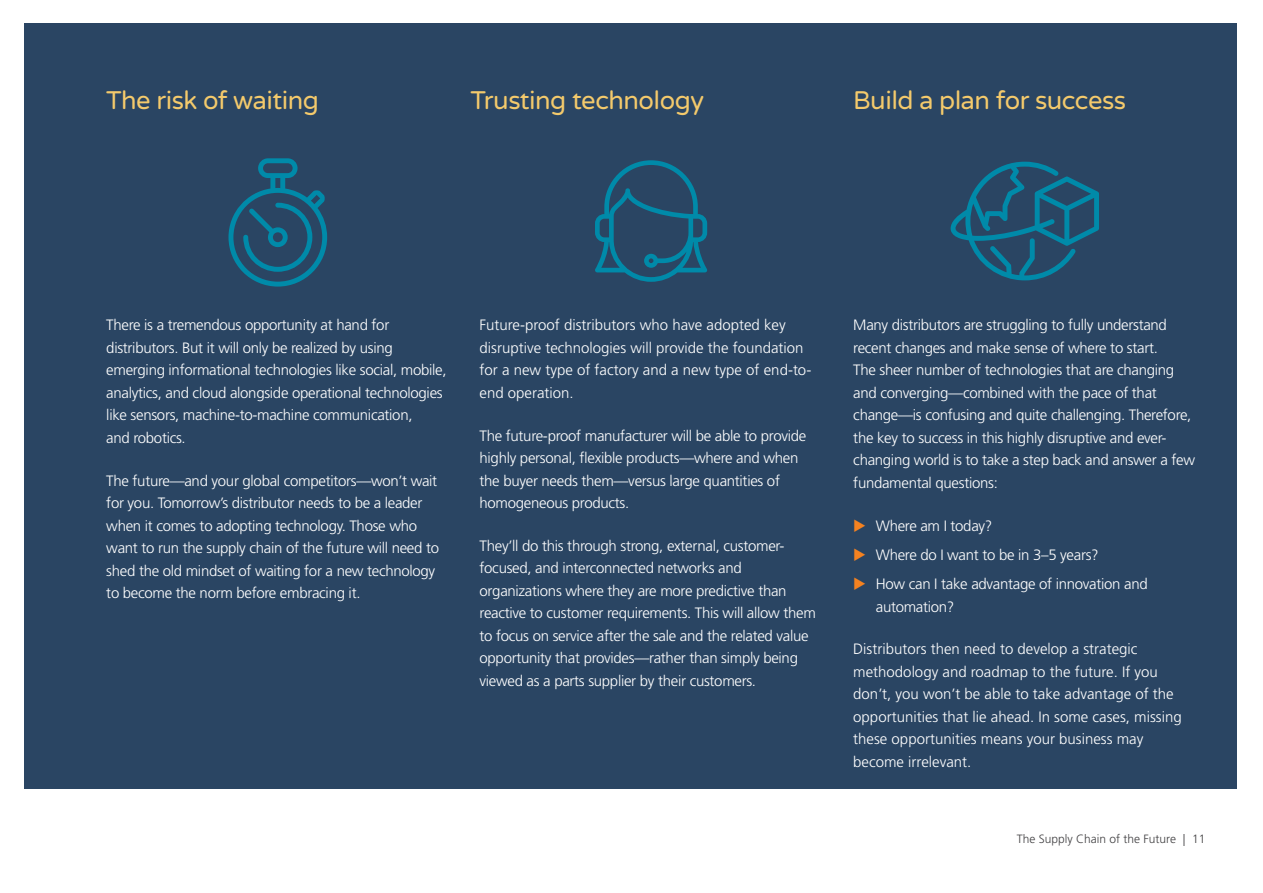
<style>
.page{position:relative;width:1263px;height:893px;background:#fff}
.page>*{position:absolute;margin:0;border:0;box-sizing:border-box;transform-origin:0 0}
.Subheading_Yellow{font:25.5px "Varela Round";letter-spacing:-.02em;color:#f4ca6c}
.Text_10_15_White{font:300 15px/22.5px "Frutiger LT Std";letter-spacing:-.02em;color:#fff}
.Text_10_15_White-2{font:300 15px/22.5px "Frutiger LT Std";color:#fff}
.t1{font:300 12px "Frutiger LT Std";color:#414042}
</style>
<div class="page">
<div style="left:24px;top:23px;width:1212px;height:765px;background:#2a4563"></div>
<svg style="left:228px;top:158px;width:99px;height:129px"></svg>
<svg style="left:595px;top:160px;width:112px;height:122px"></svg>
<svg style="left:950px;top:162px;width:149px;height:118px"></svg>
<p class="Subheading_Yellow" style="left:106px;top:86px;width:214px">The risk of waiting</p>
<p class="Subheading_Yellow" style="left:471px;top:86px;width:235px">Trusting technology</p>
<p class="Subheading_Yellow" style="left:853px;top:86px;width:274px">Build a plan for success</p>
<p class="Text_10_15_White" style="left:106px;top:314px;width:342px">There is a tremendous opportunity at hand for distributors. But it will only be realized by using emerging informational technologies like social, mobile, analytics, and cloud alongside operational technologies like sensors, machine-to-machine communication,<br>and robotics.</p>
<p class="Text_10_15_White" style="left:106px;top:469px;width:334px">The future—and your global competitors—won’t wait for you. Tomorrow’s distributor needs to be a leader when it comes to adopting technology. Those who want to run the supply chain of the future will need to shed the old mindset of waiting for a new technology to become the norm before embracing it.</p>
<p class="Text_10_15_White-2" style="left:480px;top:314px;width:333px">Future-proof distributors who have adopted key disruptive technologies will provide the foundation for a new type of factory and a new type of end-to&shy;end operation.</p>
<p class="Text_10_15_White" style="left:480px;top:424px;width:328px">The future-proof manufacturer will be able to provide highly personal, flexible products—where and when the buyer needs them—versus large quantities of homogeneous products.</p>
<p class="Text_10_15_White" style="left:480px;top:535px;width:338px">They’ll do this through strong, external, customer&shy;focused, and interconnected networks and organizations where they are more predictive than reactive to customer requirements. This will allow them to focus on service after the sale and the related value opportunity that provides—rather than simply being viewed as a parts supplier by their customers.</p>
<p class="Text_10_15_White" style="left:853px;top:314px;width:343px">Many distributors are struggling to fully understand recent changes and make sense of where to start.<br>The sheer number of technologies that are changing and converging—combined with the pace of that change—is confusing and quite challenging. Therefore, the key to success in this highly disruptive and ever&shy;changing world is to take a step back and answer a few fundamental questions:</p>
<p class="Text_10_15_White" style="left:876px;top:514px;width:118px">Where am I today?</p>
<p class="Text_10_15_White" style="left:876px;top:544px;width:224px">Where do I want to be in 3–5 years?</p>
<p class="Text_10_15_White" style="left:876px;top:573px;width:273px">How can I take advantage of innovation and automation?</p>
<p class="Text_10_15_White-2" style="left:853px;top:638px;width:330px">Distributors then need to develop a strategic methodology and roadmap to the future. If you don’t, you won’t be able to take advantage of the opportunities that lie ahead. In some cases, missing these opportunities means your business may become irrelevant.</p>
<p class="t1" style="left:1017px;top:832px;width:190px">The Supply Chain of the Future | 11</p>
</div>
